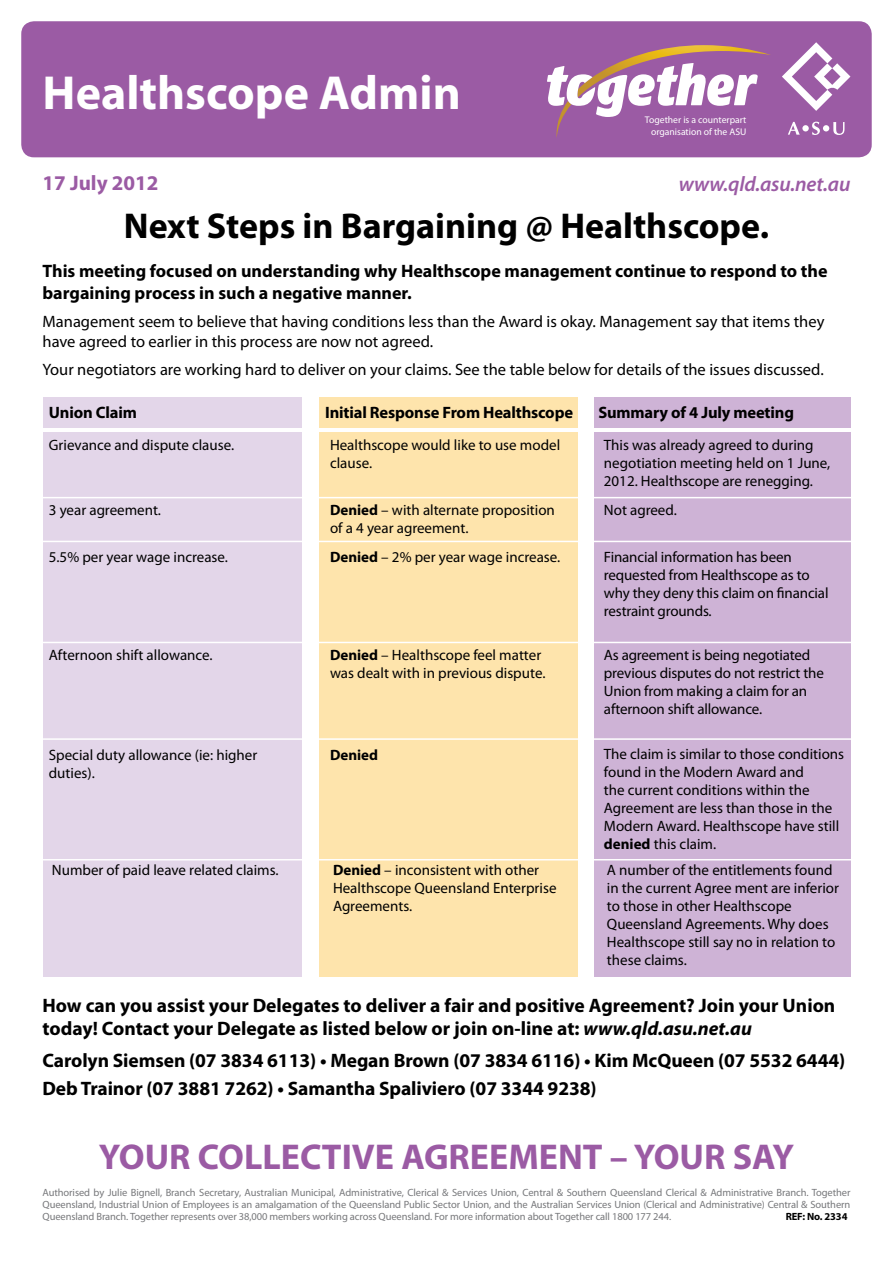
<style>
.page{position:relative;width:893px;height:1263px;background:#fff}
.page>*{position:absolute;margin:0;border:0;box-sizing:border-box;transform-origin:0 0}
.t1{font:700 48px "Myriad";color:#fff}
.t2{font:700 36px "Myriad Pro";color:#000}
.t3{font:700 36px "Myriad Pro";color:#9b5ba4}
.t4{font:italic 600 21px "Myriad Pro";letter-spacing:-.01em;color:#9b5ba4}
.t5{font:700 21px "Myriad Pro";color:#9b5ba4}
.t6{font:700 19.5px/23.4px "Myriad Pro";letter-spacing:-.005em;color:#000}
.t7{font:700 18px/21.6px "Myriad Pro";color:#000}
.t8{font:16.5px/19.8px "Myriad Pro";color:#000}
.t9{font:700 16.5px "Myriad Pro";letter-spacing:-.01em;color:#000}
.t10{font:15px/18px "Myriad Pro";color:#000}
.t11{font:700 15px "Myriad Pro";color:#000}
.t12{font:10.5px/12px "Myriad Pro";letter-spacing:-.01em;color:#77787b;text-align:justify}
.t13{font:700 10.5px "Myriad Pro";letter-spacing:-.01em;color:#000}
.t14{font:9.75px/11.2px "Myriad Pro";color:#fff;text-align:right}
.s1{font-weight:700}
.s2{font-style:italic}
</style>
<div class="page">
<div style="left:21px;top:21px;width:851px;height:136px;background:#9b5ba4;border-radius:13px"></div>
<svg style="left:547px;top:45px;width:224px;height:93px"></svg>
<svg style="left:782px;top:42px;width:68px;height:69px"></svg>
<svg style="left:788px;top:122px;width:12px;height:13px"></svg>
<div style="left:802px;top:125px;width:7px;height:6px;background:#fff;border-radius:50%"></div>
<svg style="left:812px;top:122px;width:32px;height:13px"></svg>
<div style="left:43px;top:398px;width:258px;height:30px;background:#e3d6e9"></div>
<div style="left:43px;top:432px;width:258px;height:545px;background:#e3d6e9"></div>
<div style="left:319px;top:398px;width:258px;height:30px;background:#fee4ac"></div>
<div style="left:319px;top:432px;width:258px;height:545px;background:#fee4ac"></div>
<div style="left:594px;top:398px;width:257px;height:30px;background:#ceb3d6"></div>
<div style="left:594px;top:432px;width:257px;height:545px;background:#ceb3d6"></div>
<hr style="left:27px;top:497px;width:840px;height:1px;background:#fff">
<hr style="left:27px;top:541px;width:840px;height:1px;background:#fff">
<hr style="left:27px;top:642px;width:840px;height:1px;background:#fff">
<hr style="left:27px;top:738px;width:840px;height:2px;background:#fff">
<hr style="left:27px;top:859px;width:840px;height:1px;background:#fff">
<h1 class="t1" style="left:43px;top:68px;width:420px">Healthscope Admin</h1>
<p class="t14" style="left:645px;top:114px;width:103px">Together is a counterpart organisation of the ASU</p>
<h3 class="t5" style="left:43px;top:169px;width:118px">17 July 2012</h3>
<h3 class="t4" style="left:679px;top:170px;width:173px">www.qld.asu.net.au</h3>
<h2 class="t2" style="left:124px;top:202px;width:647px">Next Steps in Bargaining @ Healthscope.</h2>
<p class="t7" style="left:43px;top:260px;width:787px">This meeting focused on understanding why Healthscope management continue to respond to the bargaining process in such a negative manner.</p>
<p class="t8" style="left:43px;top:311px;width:783px">Management seem to believe that having conditions less than the Award is okay. Management say that items they have agreed to earlier in this process are now not agreed.</p>
<p class="t8" style="left:43px;top:359px;width:783px">Your negotiators are working hard to deliver on your claims. See the table below for details of the issues discussed.</p>
<p class="t9" style="left:49px;top:402px;width:90px">Union Claim</p>
<p class="t9" style="left:325px;top:402px;width:249px">Initial Response From Healthscope</p>
<p class="t9" style="left:598px;top:402px;width:197px">Summary of 4 July meeting</p>
<p class="t10" style="left:49px;top:436px;width:187px">Grievance and dispute clause.</p>
<p class="t10" style="left:604px;top:436px;width:228px">This was already agreed to during negotiation meeting held on 1 June,<br>2012. Healthscope are renegging.</p>
<p class="t10" style="left:604px;top:501px;width:74px">Not agreed.</p>
<p class="t10" style="left:604px;top:548px;width:226px">Financial information has been requested from Healthscope as to why they deny this claim on financial restraint grounds.</p>
<p class="t10" style="left:604px;top:646px;width:222px">As agreement is being negotiated previous disputes do not restrict the<br>Union from making a claim for an afternoon shift allowance.</p>
<p class="t10" style="left:604px;top:745px;width:242px">The claim is similar to those conditions found in the Modern Award and<br>the current conditions within the<br>Agreement are less than those in the<br>Modern Award. Healthscope have still <span class="s1">denied</span> this claim.</p>
<p class="t10" style="left:330px;top:436px;width:232px">Healthscope would like to use model clause.</p>
<p class="t10" style="left:330px;top:501px;width:226px"><span class="s1">Denied</span> – with alternate proposition of a 4 year agreement.</p>
<p class="t10" style="left:330px;top:548px;width:232px"><span class="s1">Denied</span> – 2% per year wage increase.</p>
<p class="t10" style="left:49px;top:501px;width:114px">3 year agreement.</p>
<p class="t10" style="left:49px;top:548px;width:181px">5.5% per year wage increase.</p>
<p class="t10" style="left:330px;top:646px;width:217px"><span class="s1">Denied</span> – Healthscope feel matter was dealt with in previous dispute.</p>
<p class="t10" style="left:49px;top:646px;width:165px">Afternoon shift allowance.</p>
<p class="t11" style="left:330px;top:745px;width:50px">Denied</p>
<p class="t10" style="left:49px;top:745px;width:210px">Special duty allowance (ie: higher duties).</p>
<p class="t10" style="left:52px;top:861px;width:228px">Number of paid leave related claims.</p>
<p class="t10" style="left:333px;top:861px;width:225px"><span class="s1">Denied</span> – inconsistent with other<br>Healthscope Queensland Enterprise<br>Agreements.</p>
<p class="t10" style="left:607px;top:861px;width:234px">A number of the entitlements found in the current Agree ment are inferior to those in other Healthscope<br>Queensland Agreements. Why does<br>Healthscope still say no in relation to these claims.</p>
<h3 class="t6" style="left:43px;top:993px;width:794px">How can you assist your Delegates to deliver a fair and positive Agreement? Join your Union today! Contact your Delegate as listed below or join on-line at: <span class="s2">www.qld.asu.net.au</span></h3>
<h3 class="t6" style="left:43px;top:1046px;width:804px;line-height:27.6px">Carolyn Siemsen (07 3834 6113) • Megan Brown (07 3834 6116) • Kim McQueen (07 5532 6444)<br>Deb Trainor (07 3881 7262) • Samantha Spaliviero (07 3344 9238)</h3>
<h2 class="t3" style="left:99px;top:1133px;width:697px">YOUR COLLECTIVE AGREEMENT – YOUR SAY</h2>
<p class="t12" style="left:43px;top:1186px;width:809px">Authorised by Julie Bignell, Branch Secretary, Australian Municipal, Administrative, Clerical &amp; Services Union, Central &amp; Southern Queensland Clerical &amp; Administrative Branch. Together Queensland, Industrial Union of Employees is an amalgamation of the Queensland Public Sector Union, and the Australian Services Union (Clerical and Administrative) Central &amp; Southern Queensland Branch. Together represents over 38,000 members working across Queensland. For more information about Together call 1800 177 244.</p>
<p class="t13" style="left:786px;top:1210px;width:63px">REF: No. 2334</p>
</div>
